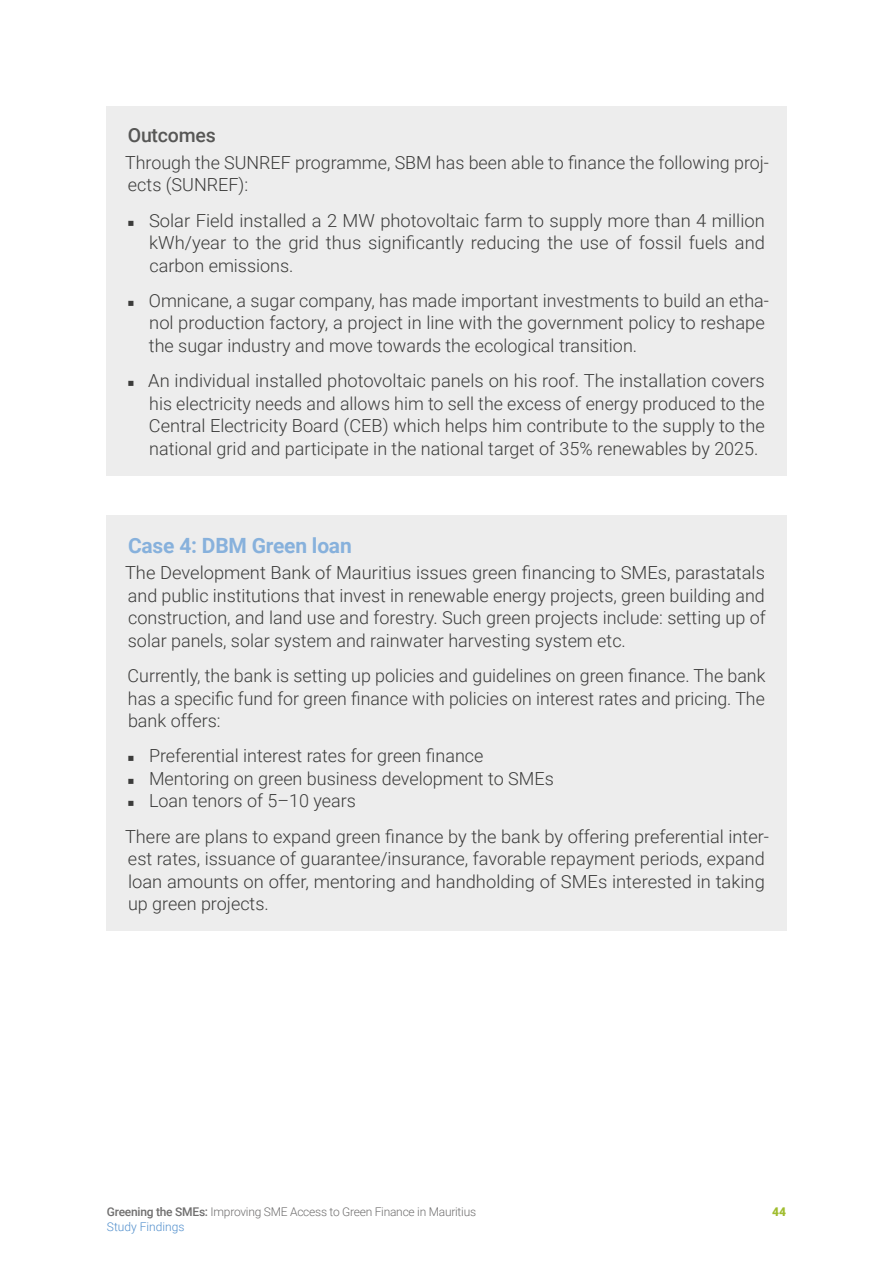
<style>
.page{position:relative;width:893px;height:1263px;background:#fff}
.page>*{position:absolute;margin:0;border:0;box-sizing:border-box;transform-origin:0 0}
.t1{font:700 21px "Roboto";letter-spacing:-.01em;color:#87b1dc}
.t2{font:500 19.5px "Roboto";letter-spacing:-.01em;color:#575756}
.t3{font:300 18px/22.5px "Roboto";color:#3c3c3b}
.t4{font:300 12px "Roboto";letter-spacing:-.02em;color:#706f6f}
.t5{font:300 12px "Roboto";color:#5390cd}
.t6{font:900 12px "Roboto";color:#a0bd2f}
.s1{font-weight:500}
</style>
<div class="page">
<div style="left:106px;top:106px;width:681px;height:370px;background:#ededed"></div>
<div style="left:106px;top:515px;width:681px;height:416px;background:#ededed"></div>
<p class="t2" style="left:128px;top:122px;width:90px">Outcomes</p>
<p class="t3" style="left:125px;top:151px;width:645px">Through the SUNREF programme, SBM has been able to finance the following proj&shy;ects (SUNREF):</p>
<p class="t3" style="left:149px;top:208px;width:617px;text-align:justify;text-indent:-23px">◾ Solar Field installed a 2 MW photovoltaic farm to supply more than 4 million kWh/year to the grid thus significantly reducing the use of fossil fuels and carbon emissions.</p>
<p class="t3" style="left:149px;top:289px;width:622px;text-indent:-23px">◾ Omnicane, a sugar company, has made important investments to build an etha&shy;nol production factory, a project in line with the government policy to reshape the sugar industry and move towards the ecological transition.</p>
<p class="t3" style="left:149px;top:369px;width:617px;text-align:justify;text-indent:-23px">◾ An individual installed photovoltaic panels on his roof. The installation covers his electricity needs and allows him to sell the excess of energy produced to the Central Electricity Board (CEB) which helps him contribute to the supply to the national grid and participate in the national target of 35% renewables by 2025.</p>
<p class="t1" style="left:128px;top:530px;width:225px">Case 4: DBM Green loan</p>
<p class="t3" style="left:125px;top:561px;width:642px;text-align:justify">The Development Bank of Mauritius issues green financing to SMEs, parastatals and public institutions that invest in renewable energy projects, green building and construction, and land use and forestry. Such green projects include: setting up of solar panels, solar system and rainwater harvesting system etc.</p>
<p class="t3" style="left:128px;top:664px;width:639px;text-align:justify">Currently, the bank is setting up policies and guidelines on green finance. The bank has a specific fund for green finance with policies on interest rates and pricing. The bank offers:</p>
<p class="t3" style="left:126px;top:744px;width:429px">◾ Preferential interest rates for green finance<br>◾ Mentoring on green business development to SMEs ◾ Loan tenors of 5–10 years</p>
<p class="t3" style="left:125px;top:824px;width:646px">There are plans to expand green finance by the bank by offering preferential inter&shy;est rates, issuance of guarantee/insurance, favorable repayment periods, expand loan amounts on offer, mentoring and handholding of SMEs interested in taking up green projects.</p>
<p class="t4" style="left:107px;top:1203px;width:371px"><span class="s1">Greening the SMEs:</span> Improving SME Access to Green Finance in Mauritius</p>
<p class="t6" style="left:772px;top:1203px;width:15px">44</p>
<p class="t5" style="left:107px;top:1218px;width:79px">Study Findings</p>
</div>
